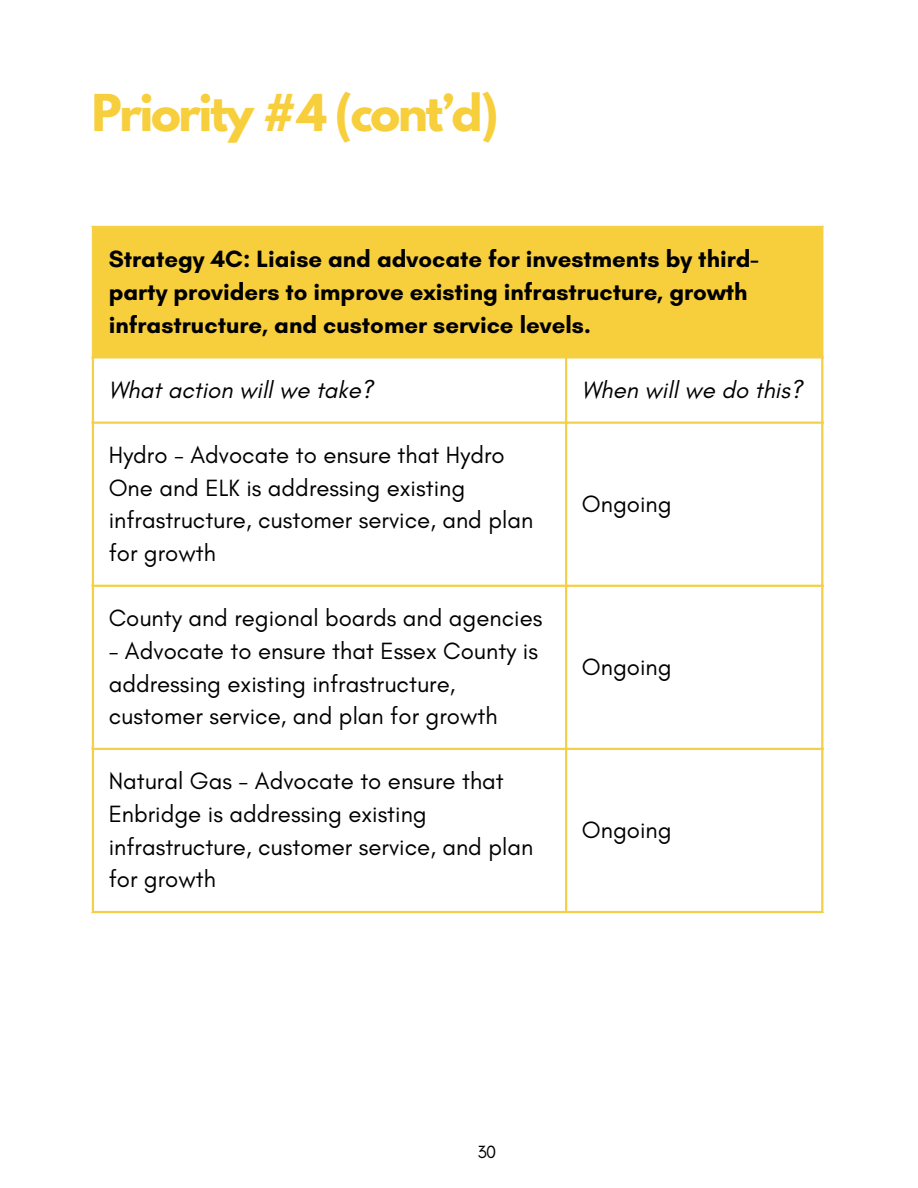
<style>
.page{position:relative;width:918px;height:1188px;background:#fff}
.page>*{position:absolute;margin:0;border:0;box-sizing:border-box;transform-origin:0 0}
.t1{font:700 45px "League Spartan";letter-spacing:-.05em;color:#f7cf3c}
.t2{font:24px/32.7px "Glacial Indifference";color:#000}
.t3{font:700 24px/32.7px "Glacial Indifference";color:#000}
.t4{font:italic 24px "Glacial Indifference";color:#000}
.t5{font:18px "Glacial Indifference";color:#000}
</style>
<div class="page">
<div style="left:93px;top:227px;width:730px;height:131px;background:#f7cf3c"></div>
<hr style="left:92px;top:228px;width:2px;height:683px;background:#f5cf46">
<hr style="left:565px;top:359px;width:2px;height:552px;background:#f5cf46">
<hr style="left:821px;top:228px;width:2px;height:683px;background:#f5cf46">
<hr style="left:92px;top:226px;width:731px;height:2px;background:#f5cf46">
<hr style="left:92px;top:356px;width:731px;height:3px;background:#f5cf46">
<hr style="left:92px;top:422px;width:731px;height:2px;background:#f5cf46">
<hr style="left:92px;top:585px;width:731px;height:2px;background:#f5cf46">
<hr style="left:92px;top:748px;width:731px;height:2px;background:#f5cf46">
<hr style="left:92px;top:911px;width:731px;height:2px;background:#f5cf46">
<p class="t1" style="left:92px;top:90px;width:408px">Priority #4 (cont’d)</p>
<p class="t3" style="left:109px;top:243px;width:652px">Strategy 4C: Liaise and advocate for investments by third&shy;party providers to improve existing infrastructure, growth infrastructure, and customer service levels.</p>
<p class="t4" style="left:109px;top:375px;width:266px">What action will we take?</p>
<p class="t4" style="left:582px;top:375px;width:222px">When will we do this?</p>
<p class="t2" style="left:109px;top:438px;width:426px">Hydro - Advocate to ensure that Hydro<br>One and ELK is addressing existing infrastructure, customer service, and plan for growth</p>
<p class="t2" style="left:109px;top:602px;width:435px">County and regional boards and agencies</p>
<p class="t2" style="left:109px;top:634px;width:431px">- Advocate to ensure that Essex County is addressing existing infrastructure, customer service, and plan for growth</p>
<p class="t2" style="left:109px;top:765px;width:426px">Natural Gas - Advocate to ensure that<br>Enbridge is addressing existing infrastructure, customer service, and plan for growth</p>
<p class="t2" style="left:582px;top:487px;width:91px">Ongoing</p>
<p class="t2" style="left:582px;top:650px;width:91px">Ongoing</p>
<p class="t2" style="left:582px;top:813px;width:91px">Ongoing</p>
<p class="t5" style="left:478px;top:1141px;width:20px">30</p>
</div>
